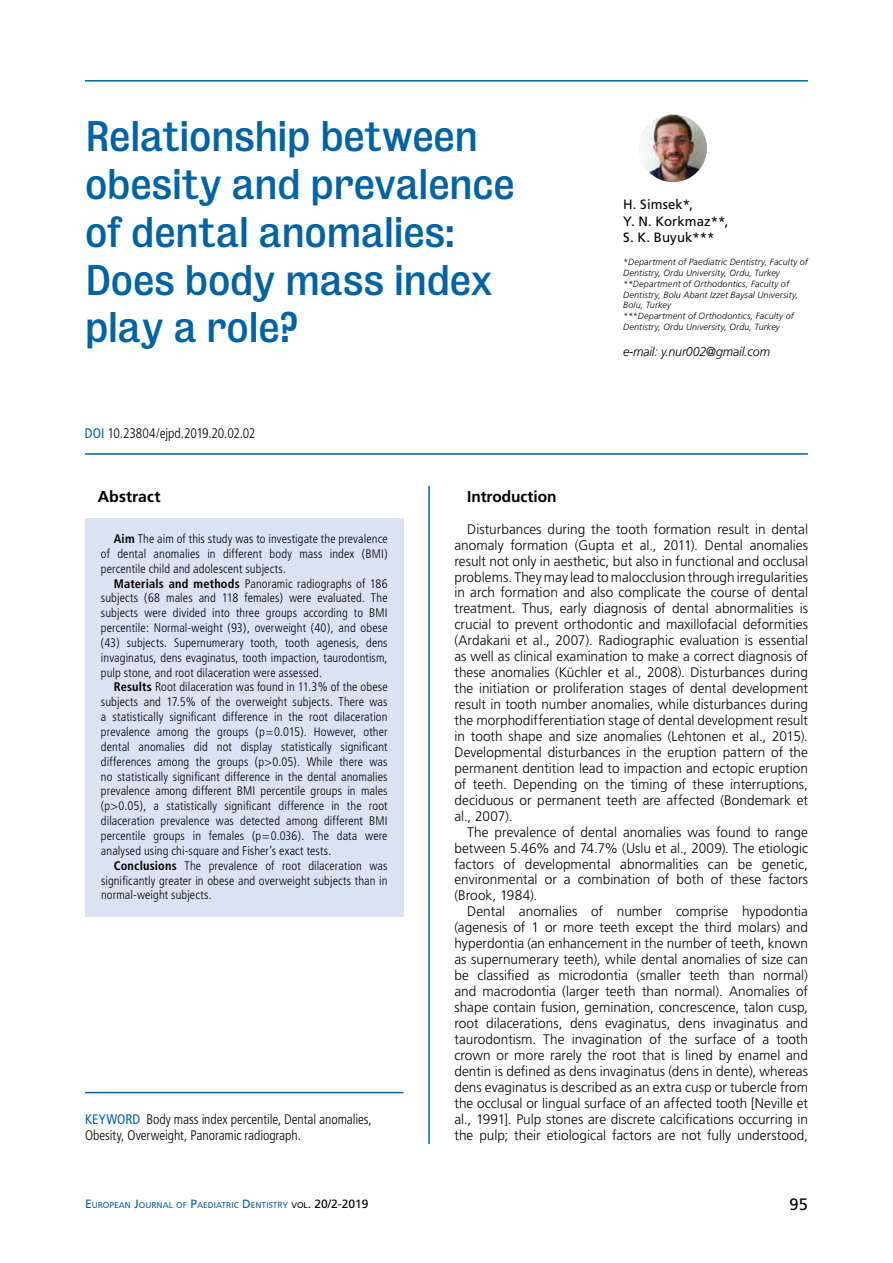
<style>
.page{position:relative;width:893px;height:1263px;background:#fff}
.page>*{position:absolute;margin:0;border:0;box-sizing:border-box;transform-origin:0 0}
.t1{font:39px/47.8px "Bureau Grotesque Five Three";letter-spacing:-.005em;color:#0063a5}
.t2{font:16.5px "Frutiger";color:#000}
.t3{font:700 15.75px "Frutiger";letter-spacing:-.005em;color:#000}
.t4{font:300 13.8px/15.9px "Frutiger LT Std";color:#000;text-align:justify}
.t5{font:300 condensed 13.8px/15.9px "Frutiger";letter-spacing:-.005em;color:#000}
.t6{font:13.5px/16.2px "Frutiger";letter-spacing:.01em;color:#000}
.t7{font:italic 300 12.75px "Frutiger";letter-spacing:-.015em;color:#000}
.t8{font:300 condensed 12.3px/14.9px "Frutiger";letter-spacing:.01em;color:#000;text-align:justify}
.t9{font:italic 300 9px/10.8px "Frutiger";letter-spacing:.015em;color:#000}
.t10{font:8.4px "Frutiger";color:#0063a5}
.s1{font-weight:400;color:#0063a5}
.s2{font-weight:700}
.s3{font-size:12px}
.s4{color:#000}
.s5{font-size:12px;color:#000}
</style>
<div class="page">
<hr style="left:85px;top:80px;width:723px;height:2px;background:#0063a5">
<hr style="left:85px;top:453px;width:723px;height:2px;background:#0063a5">
<hr style="left:85px;top:1092px;width:319px;height:1px;background:#0063a5">
<hr style="left:428px;top:486px;width:2px;height:658px;background:#0063a5">
<div style="left:85px;top:518px;width:319px;height:398px;background:#dbe3f3"></div>
<img style="left:639px;top:114px;width:68px;height:68px;border-radius:34px">
<h1 class="t1" style="left:85px;top:112px;width:431px">Relationship between obesity and prevalence of dental anomalies:<br>Does body mass index play a role?</h1>
<p class="t5" style="left:85px;top:425px;width:172px"><span class="s1">DOI</span> 10.23804/ejpd.2019.20.02.02</p>
<p class="t6" style="left:623px;top:196px;width:107px">H. Simsek*,<br>Y. N. Korkmaz**,<br>S. K. Buyuk***</p>
<p class="t9" style="left:623px;top:257px;width:186px">*Department of Paediatric Dentistry, Faculty of Dentistry, Ordu University, Ordu, Turkey **Department of Orthodontics, Faculty of Dentistry, Bolu Abant Izzet Baysal University, Bolu, Turkey<br>***Department of Orthodontics, Faculty of Dentistry, Ordu University, Ordu, Turkey</p>
<p class="t7" style="left:623px;top:344px;width:148px">e-mail: y.nur002@gmail.com</p>
<p class="t3" style="left:98px;top:487px;width:64px">Abstract</p>
<p class="t8" style="left:101px;top:531px;width:288px;text-indent:13px"><span class="s2">Aim</span> The aim of this study was to investigate the prevalence of dental anomalies in different body mass index (BMI) percentile child and adolescent subjects.</p>
<p class="t8" style="left:101px;top:576px;width:288px;text-indent:13px"><span class="s2">Materials and methods</span> Panoramic radiographs of 186 subjects (68 males and 118 females) were evaluated. The subjects were divided into three groups according to BMI percentile: Normal-weight (93), overweight (40), and obese (43) subjects. Supernumerary tooth, tooth agenesis, dens invaginatus, dens evaginatus, tooth impaction, taurodontism, pulp stone, and root dilaceration were assessed.</p>
<p class="t8" style="left:101px;top:680px;width:288px;text-indent:13px"><span class="s2">Results</span> Root dilaceration was found in 11.3% of the obese subjects and 17.5% of the overweight subjects. There was a statistically significant difference in the root dilaceration prevalence among the groups (p=0.015). However, other dental anomalies did not display statistically significant differences among the groups (p&gt;0.05). While there was no statistically significant difference in the dental anomalies prevalence among different BMI percentile groups in males (p&gt;0.05), a statistically significant difference in the root dilaceration prevalence was detected among different BMI percentile groups in females (p=0.036). The data were analysed using chi-square and Fisher’s exact tests.</p>
<p class="t8" style="left:101px;top:858px;width:288px;text-indent:13px"><span class="s2">Conclusions</span> The prevalence of root dilaceration was significantly greater in obese and overweight subjects than in normal-weight subjects.</p>
<p class="t5" style="left:85px;top:1111px;width:288px"><span class="s1">KEYWORD</span> Body mass index percentile, Dental anomalies,<br>Obesity, Overweight, Panoramic radiograph.</p>
<p class="t3" style="left:467px;top:487px;width:91px">Introduction</p>
<p class="t4" style="left:454px;top:521px;width:355px;text-indent:13px">Disturbances during the tooth formation result in dental anomaly formation (Gupta et al., 2011). Dental anomalies result not only in aesthetic, but also in functional and occlusal problems. They may lead to malocclusion through irregularities in arch formation and also complicate the course of dental treatment. Thus, early diagnosis of dental abnormalities is crucial to prevent orthodontic and maxillofacial deformities (Ardakani et al., 2007). Radiographic evaluation is essential as well as clinical examination to make a correct diagnosis of these anomalies (Küchler et al., 2008). Disturbances during the initiation or proliferation stages of dental development result in tooth number anomalies, while disturbances during the morphodifferentiation stage of dental development result in tooth shape and size anomalies (Lehtonen et al., 2015).<br>Developmental disturbances in the eruption pattern of the permanent dentition lead to impaction and ectopic eruption of teeth. Depending on the timing of these interruptions, deciduous or permanent teeth are affected (Bondemark et al., 2007).</p>
<p class="t4" style="left:454px;top:824px;width:355px;text-indent:13px">The prevalence of dental anomalies was found to range between 5.46% and 74.7% (Uslu et al., 2009). The etiologic factors of developmental abnormalities can be genetic, environmental or a combination of both of these factors (Brook, 1984).</p>
<p class="t4" style="left:454px;top:904px;width:355px;text-indent:13px">Dental anomalies of number comprise hypodontia (agenesis of 1 or more teeth except the third molars) and hyperdontia (an enhancement in the number of teeth, known as supernumerary teeth), while dental anomalies of size can be classified as microdontia (smaller teeth than normal) and macrodontia (larger teeth than normal). Anomalies of shape contain fusion, gemination, concrescence, talon cusp, root dilacerations, dens evaginatus, dens invaginatus and taurodontism. The invagination of the surface of a tooth crown or more rarely the root that is lined by enamel and dentin is defined as dens invaginatus (dens in dente), whereas dens evaginatus is described as an extra cusp or tubercle from the occlusal or lingual surface of an affected tooth [Neville et al., 1991]. Pulp stones are discrete calcifications occurring in the pulp; their etiological factors are not fully understood,</p>
<p class="t10" style="left:85px;top:1200px;width:285px"><span class="s3">E</span>UROPEAN <span class="s3">J</span>OURNAL OF <span class="s3">P</span>AE DIATRIC <span class="s3">D</span> E NTISTRY <span class="s4">VOL</span><span class="s5">. 20/2-2019</span></p>
<p class="t2" style="left:790px;top:1194px;width:20px">95</p>
</div>
